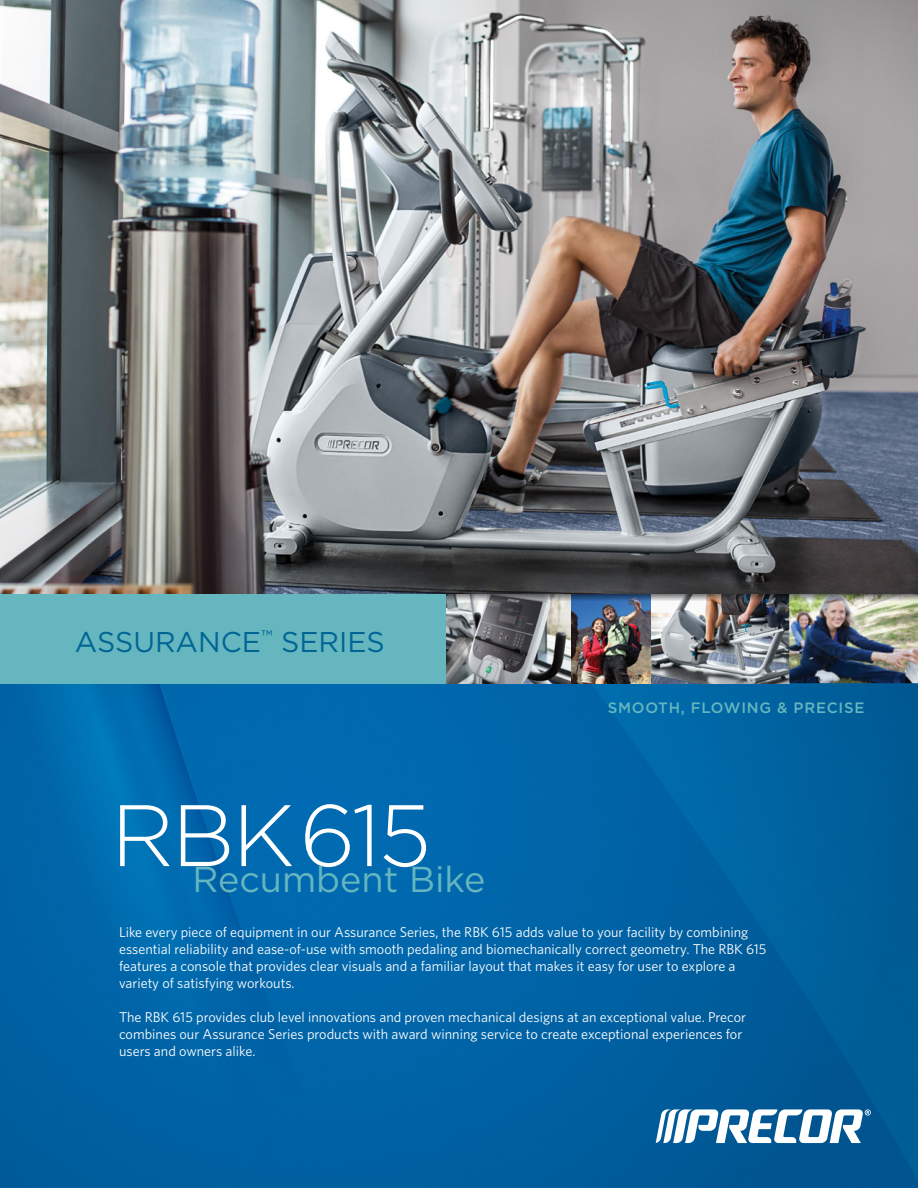
<style>
.page{position:relative;width:918px;height:1188px;background:#fff}
.page>*{position:absolute;margin:0;border:0;box-sizing:border-box;transform-origin:0 0}
.t1{font:300 87px "Gotham";letter-spacing:-.025em;color:#fff}
.t2{font:36px "Gotham";color:#65b6bf}
.t3{font:28.5px "Gotham";color:#006594}
.t4{font:500 15px "Gotham";letter-spacing:.05em;color:#65b6bf}
.t5{font:14.25px/17.1px "Whitney";color:#fff}
</style>
<div class="page">
<img style="left:0;top:0;width:918px;height:1188px">
<svg style="left:656px;top:1109px;width:215px;height:34px"></svg>
<div style="left:0;top:594px;width:454px;height:89px;background:#65b6bf"></div>
<img style="left:571px;top:601px;width:81px;height:82px">
<img style="left:446px;top:601px;width:125px;height:82px">
<img style="left:652px;top:601px;width:266px;height:82px">
<img style="left:446px;top:594px;width:472px;height:7px">
<h3 class="t3" style="left:75px;top:624px;width:290px">ASSURANCE<sup>™</sup> Series</h3>
<p class="t4" style="left:608px;top:699px;width:258px">SMOOTH, FLOWING &amp; PRECISE</p>
<h1 class="t1" style="left:111px;top:783px;width:322px">RBK615</h1>
<h2 class="t2" style="left:192px;top:857px;width:295px">Recumbent Bike</h2>
<p class="t5" style="left:119px;top:923px;width:649px">Like every piece of equipment in our Assurance Series, the RBK 615 adds value to your facility by combining essential reliability and ease-of-use with smooth pedaling and biomechanically correct geometry. The RBK 615 features a console that provides clear visuals and a familiar layout that makes it easy for user to explore a variety of satisfying workouts.</p>
<p class="t5" style="left:119px;top:1008px;width:629px">The RBK 615 provides club level innovations and proven mechanical designs at an exceptional value. Precor combines our Assurance Series products with award winning service to create exceptional experiences for users and owners alike.</p>
</div>
